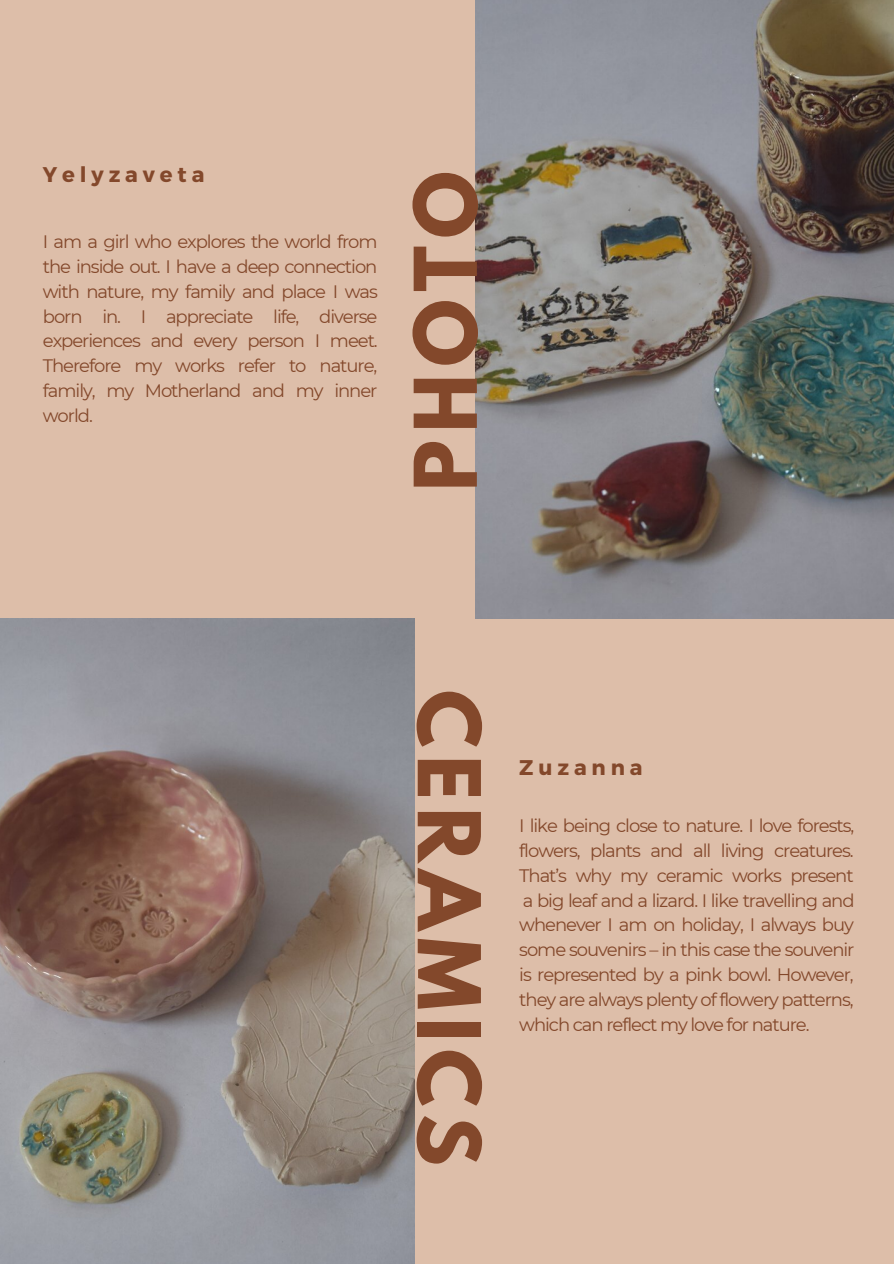
<style>
.page{position:relative;width:894px;height:1264px;background:#fff}
.page>*{position:absolute;margin:0;border:0;box-sizing:border-box;transform-origin:0 0}
.t1{font:700 76.5px "League Spartan";letter-spacing:.1em;color:#83482b}
.t2{font:700 21.15px "Montserrat";letter-spacing:.23em;color:#83482b}
.t3{font:18px/24.8px "Montserrat";letter-spacing:-.06em;color:#83482b;text-align:justify}
</style>
<div class="page">
<div style="left:0;top:0;width:893px;height:1263px;background:#ddbea9"></div>
<img style="left:475px;top:0;width:418px;height:619px">
<img style="left:0;top:618px;width:414px;height:645px">
<p class="t2" style="left:43px;top:161px;width:163px">Yelyzaveta</p>
<p class="t3" style="left:43px;top:229px;width:336px">I am a girl who explores the world from the inside out. I have a deep connection with nature, my family and place I was born in. I appreciate life, diverse experiences and every person I meet.<br>Therefore my works refer to nature, family, my Motherland and my inner world.</p>
<h1 class="t1" style="left:408px;top:491px;width:321px;rotate:-90deg">PHOTO</h1>
<h1 class="t1" style="left:486px;top:690px;width:477px;rotate:90deg">CERAMICS</h1>
<p class="t2" style="left:519px;top:753px;width:125px">Zuzanna</p>
<p class="t3" style="left:519px;top:813px;width:337px">I like being close to nature. I love forests, flowers, plants and all living creatures.<br>That’s why my ceramic works present a big leaf and a lizard. I like travelling and whenever I am on holiday, I always buy some souvenirs – in this case the souvenir is represented by a pink bowl. However, they are always plenty of flowery patterns, which can reflect my love for nature.</p>
</div>
